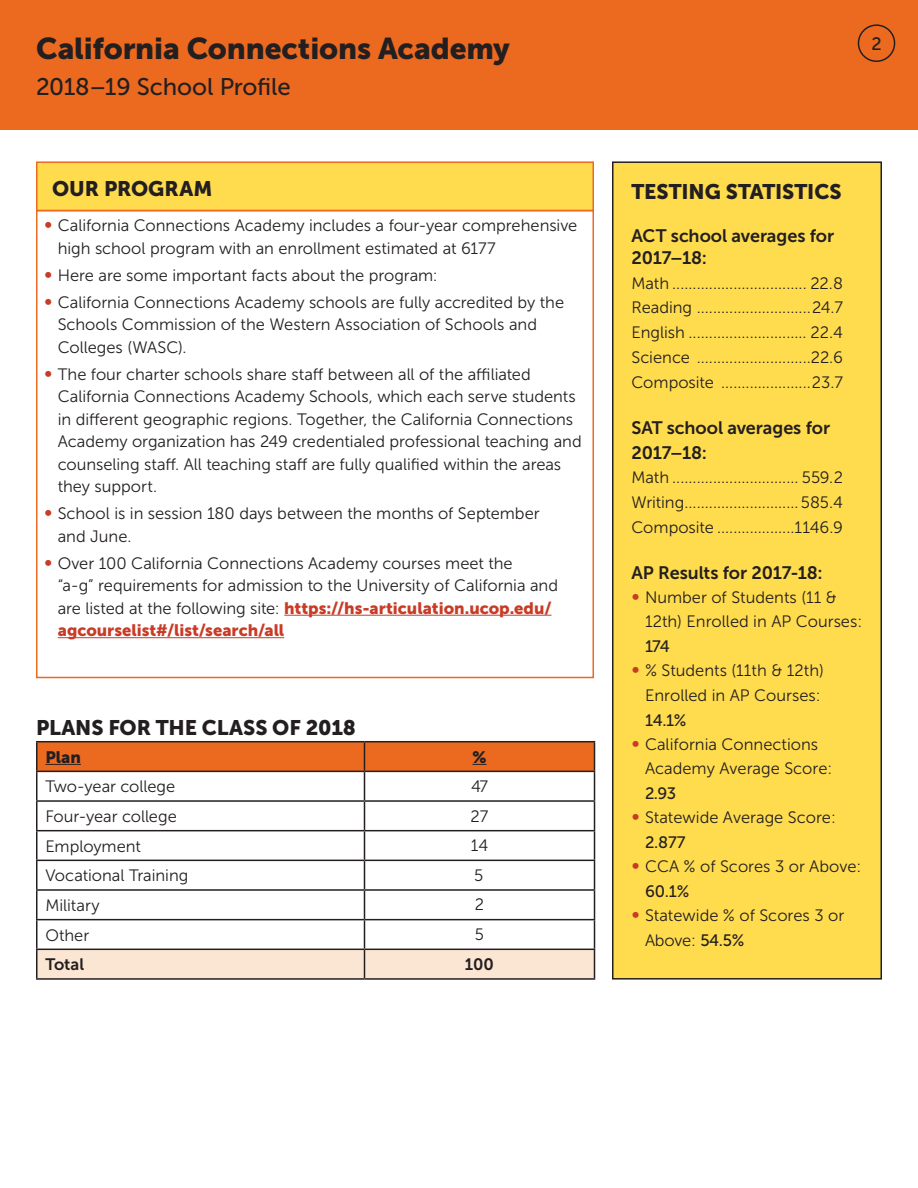
<style>
.page{position:relative;width:918px;height:1188px;background:#fff}
.page>*{position:absolute;margin:0;border:0;box-sizing:border-box;transform-origin:0 0}
.t1{font:30px "Museo Sans 900";letter-spacing:-.005em;color:#231f20}
.t2{font:24px "Museo Sans 500";letter-spacing:-.01em;color:#231f20}
.H3__heading1{font:21px "Museo Sans 900";letter-spacing:-.005em;color:#231f20}
.H4__H2{font:18px/21.6px "Museo Sans 700";letter-spacing:-.005em;color:#231f20}
.t3{font:18px "Museo Sans 500";color:#231f20}
.tabList1{font:16.5px/22.5px "Museo Sans 300";color:#231f20}
.TR{font:16.5px "Museo Sans 300";letter-spacing:-.005em;color:#231f20}
.TR-2{font:16.5px "Museo Sans 700";letter-spacing:-.005em;color:#231f20}
.TH__CA{font:16.5px "Museo Sans 900";color:#231f20}
.s1{font-size:21px;color:#c83c27}
.s2{font-family:"Museo Sans 900";color:#c83c27}
.s3{font-family:"Museo Sans 500"}
</style>
<div class="page">
<div style="left:0;top:0;width:918px;height:130px;background:#ec6a20"></div>
<div style="left:858px;top:24px;width:37px;height:38px;border:2px solid #231f20;border-radius:50%"></div>
<div style="left:36px;top:161px;width:558px;height:50px;background:#ffdc4e;border:2px solid #ec6a20"></div>
<hr style="left:284px;top:615px;width:268px;height:1px;background:#c83c27">
<hr style="left:58px;top:637px;width:226px;height:1px;background:#c83c27">
<div style="left:36px;top:210px;width:558px;height:468px;border:2px solid #ec6a20"></div>
<div style="left:613px;top:162px;width:268px;height:817px;background:#ffdc4e"></div>
<div style="left:612px;top:161px;width:270px;height:819px;border:2px solid #231f20"></div>
<hr style="left:36px;top:771px;width:328px;height:1px;background:#231f20">
<hr style="left:36px;top:800px;width:328px;height:2px;background:#231f20">
<hr style="left:36px;top:830px;width:328px;height:1px;background:#231f20">
<hr style="left:36px;top:860px;width:328px;height:1px;background:#231f20">
<hr style="left:36px;top:889px;width:328px;height:2px;background:#231f20">
<hr style="left:36px;top:741px;width:328px;height:1px;background:#231f20">
<hr style="left:36px;top:742px;width:2px;height:29px;background:#231f20">
<hr style="left:364px;top:741px;width:231px;height:1px;background:#231f20">
<hr style="left:36px;top:772px;width:2px;height:28px;background:#231f20">
<hr style="left:36px;top:802px;width:2px;height:28px;background:#231f20">
<hr style="left:36px;top:831px;width:2px;height:29px;background:#231f20">
<hr style="left:36px;top:861px;width:2px;height:28px;background:#231f20">
<hr style="left:36px;top:891px;width:2px;height:28px;background:#231f20">
<hr style="left:36px;top:920px;width:2px;height:29px;background:#231f20">
<hr style="left:36px;top:950px;width:2px;height:28px;background:#231f20">
<hr style="left:36px;top:919px;width:328px;height:1px;background:#231f20">
<hr style="left:36px;top:949px;width:328px;height:1px;background:#231f20">
<hr style="left:36px;top:978px;width:328px;height:2px;background:#231f20">
<hr style="left:364px;top:978px;width:231px;height:2px;background:#231f20">
<svg style="left:37px;top:742px;width:558px;height:237px"></svg>
<h1 class="t1" style="left:36px;top:31px;width:476px">California Connections Academy</h1>
<h2 class="t2" style="left:36px;top:73px;width:256px">2018–19 School Profile</h2>
<h3 class="H3__heading1" style="left:52px;top:177px;width:162px">OUR PROGRAM</h3>
<p class="tabList1" style="left:58px;top:214px;width:521px;text-indent:-14px"><span class="s1">•</span> California Connections Academy includes a four-year comprehensive high school program with an enrollment estimated at 6177</p>
<p class="tabList1" style="left:44px;top:264px;width:395px"><span class="s1">•</span> Here are some important facts about the program:</p>
<p class="tabList1" style="left:58px;top:291px;width:508px;text-indent:-14px"><span class="s1">•</span> California Connections Academy schools are fully accredited by the<br>Schools Commission of the Western Association of Schools and<br>Colleges (WASC).</p>
<p class="tabList1" style="left:58px;top:363px;width:526px;text-indent:-14px"><span class="s1">•</span> The four charter schools share staff between all of the affiliated California Connections Academy Schools, which each serve students in different geographic regions. Together, the California Connections Academy organization has 249 credentialed professional teaching and counseling staff. All teaching staff are fully qualified within the areas they support.</p>
<p class="tabList1" style="left:58px;top:502px;width:484px;text-indent:-14px"><span class="s1">•</span> School is in session 180 days between the months of September and June.</p>
<p class="tabList1" style="left:58px;top:552px;width:502px;text-indent:-14px"><span class="s1">•</span> Over 100 California Connections Academy courses meet the<br>“a-g” requirements for admission to the University of California and are listed at the following site: <span class="s2">https://hs-articulation.ucop.edu/ agcourselist#/list/search/all</span></p>
<h3 class="H3__heading1" style="left:36px;top:716px;width:322px">PLANS FOR THE CLASS OF 2018</h3>
<p class="TH__CA" style="left:45px;top:748px;width:37px">Plan</p>
<p class="TH__CA" style="left:472px;top:748px;width:16px">%</p>
<p class="TR" style="left:45px;top:778px;width:131px">Two-year college</p>
<p class="TR" style="left:471px;top:778px;width:18px">47</p>
<p class="TR" style="left:45px;top:807px;width:133px">Four-year college</p>
<p class="TR" style="left:471px;top:807px;width:19px">27</p>
<p class="TR" style="left:45px;top:837px;width:97px">Employment</p>
<p class="TR" style="left:471px;top:836px;width:19px">14</p>
<p class="TR" style="left:45px;top:867px;width:145px">Vocational Training</p>
<p class="TR" style="left:474px;top:867px;width:11px">5</p>
<p class="TR" style="left:45px;top:896px;width:56px">Military</p>
<p class="TR" style="left:475px;top:896px;width:11px">2</p>
<p class="TR" style="left:45px;top:926px;width:45px">Other</p>
<p class="TR" style="left:475px;top:925px;width:11px">5</p>
<p class="TR-2" style="left:45px;top:955px;width:40px">Total</p>
<p class="TR-2" style="left:465px;top:955px;width:31px">100</p>
<p class="t3" style="left:871px;top:33px;width:12px">2</p>
<h3 class="H3__heading1" style="left:632px;top:180px;width:212px">TESTING STATISTICS</h3>
<h2 class="H4__H2" style="left:632px;top:225px;width:204px">ACT school averages for<br>2017–18:</h2>
<p class="tabList1" style="left:632px;top:271px;width:213px;line-height:24.8px">Math ................................. 22.8<br>Reading ............................24.7</p>
<p class="tabList1" style="left:632px;top:321px;width:213px">English ............................. 22.4</p>
<p class="tabList1" style="left:632px;top:346px;width:213px">Science ............................22.6</p>
<p class="tabList1" style="left:632px;top:371px;width:213px">Composite ......................23.7</p>
<h2 class="H4__H2" style="left:632px;top:415px;width:200px;line-height:24.8px">SAT school averages for<br>2017–18:</h2>
<p class="tabList1" style="left:632px;top:467px;width:213px">Math ............................... 559.2</p>
<p class="tabList1" style="left:631px;top:491px;width:213px">Writing............................585.4</p>
<p class="tabList1" style="left:632px;top:516px;width:213px">Composite ...................1146.9</p>
<h2 class="H4__H2" style="left:632px;top:562px;width:193px">AP Results for 2017-18:</h2>
<p class="tabList1" style="left:645px;top:586px;width:219px;line-height:24.5px;text-indent:-14px"><span class="s1">•</span> Number of Students (11 &amp;<br>12th) Enrolled in AP Courses:<br><span class="s3">174</span></p>
<p class="tabList1" style="left:645px;top:658px;width:181px;line-height:24.8px;text-indent:-14px"><span class="s1">•</span> % Students (11th &amp; 12th)<br>Enrolled in AP Courses:<br><span class="s3">14.1%</span></p>
<p class="tabList1" style="left:645px;top:732px;width:189px;line-height:24.8px;text-indent:-14px"><span class="s1">•</span> California Connections<br>Academy Average Score:<br><span class="s3">2.93</span></p>
<p class="tabList1" style="left:645px;top:805px;width:192px;line-height:24.8px;text-indent:-14px"><span class="s1">•</span> Statewide Average Score:<br><span class="s3">2.877</span></p>
<p class="tabList1" style="left:645px;top:854px;width:218px;line-height:24.8px;text-indent:-14px"><span class="s1">•</span> CCA % of Scores 3 or Above:<br><span class="s3">60.1%</span></p>
<p class="tabList1" style="left:645px;top:903px;width:201px;line-height:24.8px;text-indent:-14px"><span class="s1">•</span> Statewide % of Scores 3 or<br>Above: <span class="s3">54.5%</span></p>
</div>
